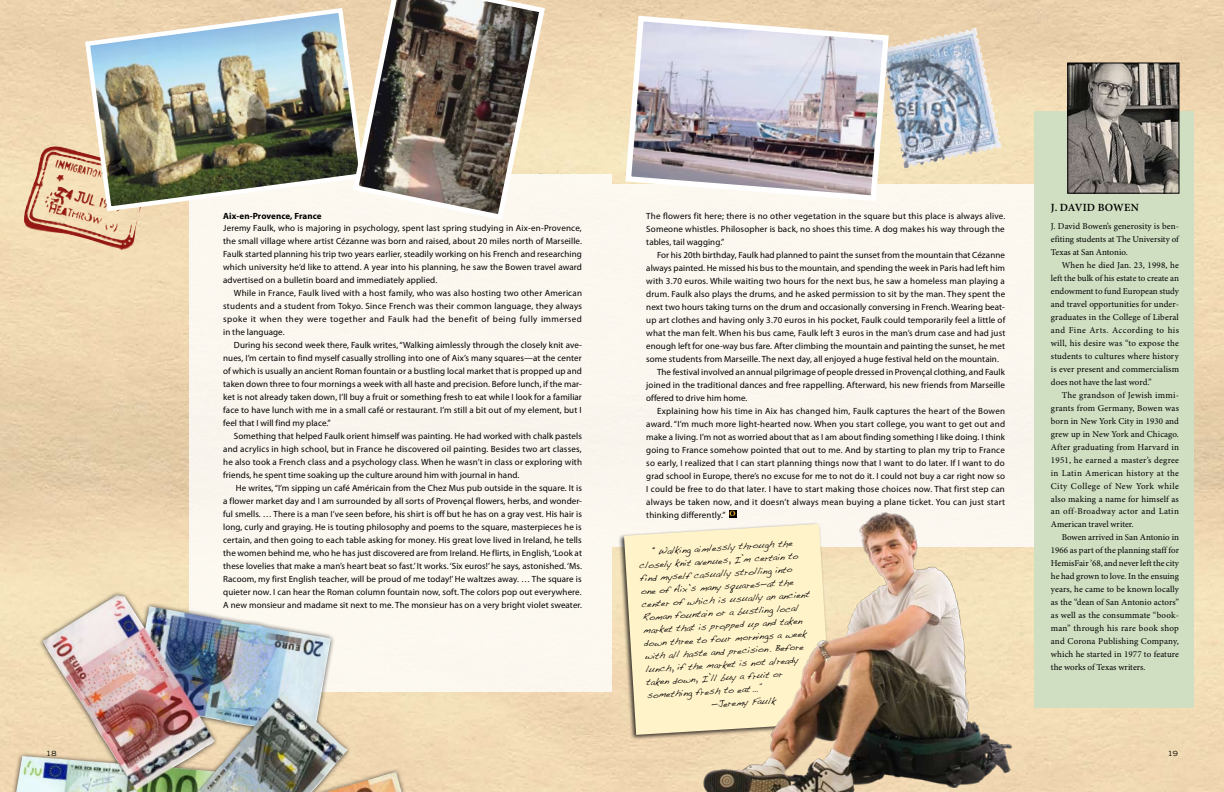
<style>
.page{position:relative;width:1224px;height:792px;background:#fff}
.page>*{position:absolute;margin:0;border:0;box-sizing:border-box;transform-origin:0 0}
.t1{font:600 11px "Minion Pro";letter-spacing:.02em;color:#000}
.t2{font:9px/13px "Myriad Pro";letter-spacing:.015em;color:#000;text-align:justify}
.t3{font:9px/13px "Minion Pro";color:#000;text-align:justify}
.t4{font:9px "Handwriting Dakota";color:#000}
.t5{font:700 9px "Myriad Pro";color:#000}
.t6{font:expanded 7px "Trade Gothic LT Std";color:#000}
.s1{font-family:"Minion Pro";font-weight:700;font-size:8px;color:#fec133}
</style>
<div class="page">
<img style="left:0;top:0;width:1224px;height:792px">
<div style="left:189px;top:174px;width:423px;height:518px;background:#fbf7ef"></div>
<div style="left:612px;top:184px;width:426px;height:363px;background:#fbf6ef"></div>
<div style="left:1034px;top:111px;width:159px;height:597px;background:#d0dfc2"></div>
<img style="left:24px;top:150px;width:117px;height:100px">
<img style="left:1070px;top:65px;width:107px;height:126px">
<div style="left:1068px;top:63px;width:111px;height:130px;border:1px solid #000"></div>
<div style="left:1px;top:590px;width:520px;height:202px;background:#000;opacity:.75"></div>
<img style="left:16px;top:595px;width:386px;height:197px">
<div style="left:618px;top:522px;width:230px;height:222px;background:#000;opacity:.75"></div>
<svg style="left:624px;top:524px;width:72px;height:211px;fill:#fff3ca"></svg>
<img style="left:696px;top:510px;width:331px;height:282px">
<img style="left:892px;top:28px;width:83px;height:124px">
<img style="left:623px;top:13px;width:269px;height:188px">
<img style="left:83px;top:5px;width:267px;height:209px">
<svg style="left:350px;top:0;width:198px;height:220px"></svg>
<p class="t5" style="left:223px;top:210px;width:100px">Aix-en-provence, France</p>
<p class="t2" style="left:223px;top:222px;width:360px">Jeremy Faulk, who is majoring in psychology, spent last spring studying in Aix-en-Provence, the small village where artist Cézanne was born and raised, about 20 miles north of Marseille.<br>Faulk started planning his trip two years earlier, steadily working on his French and researching which university he’d like to attend. A year into his planning, he saw the Bowen travel award advertised on a bulletin board and immediately applied.</p>
<p class="t2" style="left:223px;top:287px;width:360px;text-indent:11px">While in France, Faulk lived with a host family, who was also hosting two other American students and a student from Tokyo. Since French was their common language, they always spoke it when they were together and Faulk had the benefit of being fully immersed in the language.</p>
<p class="t2" style="left:223px;top:339px;width:360px;text-indent:11px">During his second week there, Faulk writes, “Walking aimlessly through the closely knit ave&shy;nues, I’m certain to find myself casually strolling into one of Aix’s many squares—at the center of which is usually an ancient Roman fountain or a bustling local market that is propped up and taken down three to four mornings a week with all haste and precision. Before lunch, if the mar&shy;ket is not already taken down, I’ll buy a fruit or something fresh to eat while I look for a familiar face to have lunch with me in a small café or restaurant. I’m still a bit out of my element, but I feel that I will find my place.”</p>
<p class="t2" style="left:223px;top:430px;width:360px;text-indent:11px">Something that helped Faulk orient himself was painting. He had worked with chalk pastels and acrylics in high school, but in France he discovered oil painting. Besides two art classes, he also took a French class and a psychology class. When he wasn’t in class or exploring with friends, he spent time soaking up the culture around him with journal in hand.</p>
<p class="t2" style="left:223px;top:482px;width:360px;text-indent:13px">He writes, “I’m sipping un café Américain from the Chez Mus pub outside in the square. It is a flower market day and I am surrounded by all sorts of Provençal flowers, herbs, and wonder&shy;ful smells. … There is a man I’ve seen before, his shirt is off but he has on a gray vest. His hair is long, curly and graying. He is touting philosophy and poems to the square, masterpieces he is certain, and then going to each table asking for money. His great love lived in Ireland, he tells the women behind me, who he has just discovered are from Ireland. He flirts, in English, ‘Look at these lovelies that make a man’s heart beat so fast.’ It works. ‘Six euros!’ he says, astonished. ‘Ms.<br>Racoom, my first English teacher, will be proud of me today!’ He waltzes away. … The square is quieter now. I can hear the Roman column fountain now, soft. The colors pop out everywhere.<br>A new monsieur and madame sit next to me. The monsieur has on a very bright violet sweater.</p>
<p class="t2" style="left:646px;top:209px;width:361px">The flowers fit here; there is no other vegetation in the square but this place is always alive.<br>Someone whistles. Philosopher is back, no shoes this time. A dog makes his way through the tables, tail wagging.”</p>
<p class="t2" style="left:657px;top:248px;width:349px">For his 20th birthday, Faulk had planned to paint the sunset from the mountain that Cézanne</p>
<p class="t2" style="left:646px;top:261px;width:360px">always painted. He missed his bus to the mountain, and spending the week in Paris had left him</p>
<p class="t2" style="left:646px;top:274px;width:360px">with 3.70 euros. While waiting two hours for the next bus, he saw a homeless man playing a</p>
<p class="t2" style="left:646px;top:287px;width:360px">drum. Faulk also plays the drums, and he asked permission to sit by the man. They spent the</p>
<p class="t2" style="left:646px;top:300px;width:360px">next two hours taking turns on the drum and occasionally conversing in French. Wearing beat-</p>
<p class="t2" style="left:646px;top:313px;width:361px">up art clothes and having only 3.70 euros in his pocket, Faulk could temporarily feel a little of</p>
<p class="t2" style="left:646px;top:326px;width:361px">what the man felt. When his bus came, Faulk left 3 euros in the man’s drum case and had just</p>
<p class="t2" style="left:646px;top:339px;width:360px">enough left for one-way bus fare. After climbing the mountain and painting the sunset, he met</p>
<p class="t2" style="left:646px;top:352px;width:354px">some students from Marseille. The next day, all enjoyed a huge festival held on the mountain.</p>
<p class="t2" style="left:657px;top:365px;width:349px">The festival involved an annual pilgrimage of people dressed in Provençal clothing, and Faulk</p>
<p class="t2" style="left:646px;top:378px;width:360px">joined in the traditional dances and free rappelling. Afterward, his new friends from Marseille</p>
<p class="t2" style="left:646px;top:391px;width:103px">offered to drive him home.</p>
<p class="t2" style="left:657px;top:404px;width:350px">Explaining how his time in Aix has changed him, Faulk captures the heart of the Bowen</p>
<p class="t2" style="left:646px;top:417px;width:360px">award. “I’m much more light-hearted now. When you start college, you want to get out and</p>
<p class="t2" style="left:646px;top:430px;width:360px">make a living. I’m not as worried about that as I am about finding something I like doing. I think</p>
<p class="t2" style="left:646px;top:443px;width:360px">going to France somehow pointed that out to me. And by starting to plan my trip to France</p>
<p class="t2" style="left:646px;top:456px;width:360px">so early, I realized that I can start planning things now that I want to do later. If I want to do</p>
<p class="t2" style="left:646px;top:469px;width:360px">grad school in Europe, there’s no excuse for me to not do it. I could not buy a car right now so</p>
<p class="t2" style="left:646px;top:482px;width:360px">I could be free to do that later. I have to start making those choices now. That first step can</p>
<p class="t2" style="left:646px;top:495px;width:360px">always be taken now, and it doesn’t always mean buying a plane ticket. You can just start</p>
<p class="t2" style="left:646px;top:508px;width:91px">thinking differently.” <span class="s1">O</span></p>
<p class="t4" style="left:658px;top:545px;width:137px;rotate:-3deg">Walking aimlessly through the</p>
<p class="t4" style="left:639px;top:559px;width:161px;rotate:-3deg">closely knit avenues, I’m certain to</p>
<p class="t4" style="left:640px;top:572px;width:154px;rotate:-3deg">find myself casually strolling into</p>
<p class="t4" style="left:641px;top:585px;width:155px;rotate:-3deg">one of Aix’s many squares—at the</p>
<p class="t4" style="left:641px;top:598px;width:170px;rotate:-3deg">center of which is usually an ancient</p>
<p class="t4" style="left:642px;top:611px;width:158px;rotate:-3deg">Roman fountain or a bustling local</p>
<p class="t4" style="left:643px;top:624px;width:161px;rotate:-3deg">market that is propped up and taken</p>
<p class="t4" style="left:644px;top:637px;width:164px;rotate:-3deg">down three to four mornings a week</p>
<p class="t4" style="left:645px;top:650px;width:161px;rotate:-3deg">with all haste and precision. Before</p>
<p class="t4" style="left:645px;top:663px;width:155px;rotate:-3deg">lunch, if the market is not already</p>
<p class="t4" style="left:646px;top:676px;width:138px;rotate:-3deg">taken down, I’ll buy a fruit or</p>
<p class="t4" style="left:647px;top:689px;width:117px;rotate:-3deg">something fresh to eat …”</p>
<p class="t4" style="left:711px;top:699px;width:66px;rotate:-3deg">—Jeremy Faulk</p>
<p class="t1" style="left:1051px;top:200px;width:89px">J. DAVID BOWEN</p>
<p class="t3" style="left:1051px;top:219px;width:130px">J. David Bowen’s generosity is ben&shy;efiting students at The University of Texas at San Antonio.</p>
<p class="t3" style="left:1051px;top:258px;width:130px;text-indent:11px">When he died Jan. 23, 1998, he left the bulk of his estate to create an endowment to fund European study and travel opportunities for under&shy;graduates in the College of Liberal and Fine Arts. According to his will, his desire was “to expose the students to cultures where history is ever present and commercialism does not have the last word.”</p>
<p class="t3" style="left:1051px;top:388px;width:130px;text-indent:11px">The grandson of Jewish immi&shy;grants from Germany, Bowen was born in New York City in 1930 and grew up in New York and Chicago.<br>After graduating from Harvard in 1951, he earned a master’s degree in Latin American history at the City College of New York while also making a name for himself as an off-Broadway actor and Latin American travel writer.</p>
<p class="t3" style="left:1051px;top:531px;width:130px;text-indent:11px">Bowen arrived in San Antonio in 1966 as part of the planning staff for HemisFair ’68, and never left the city he had grown to love. In the ensuing years, he came to be known locally as the “dean of San Antonio actors” as well as the consummate “book&shy;man” through his rare book shop and Corona Publishing Company, which he started in 1977 to feature the works of Texas writers.</p>
<p class="t6" style="left:46px;top:748px;width:12px">18</p>
<p class="t6" style="left:1168px;top:749px;width:12px">19</p>
</div>
